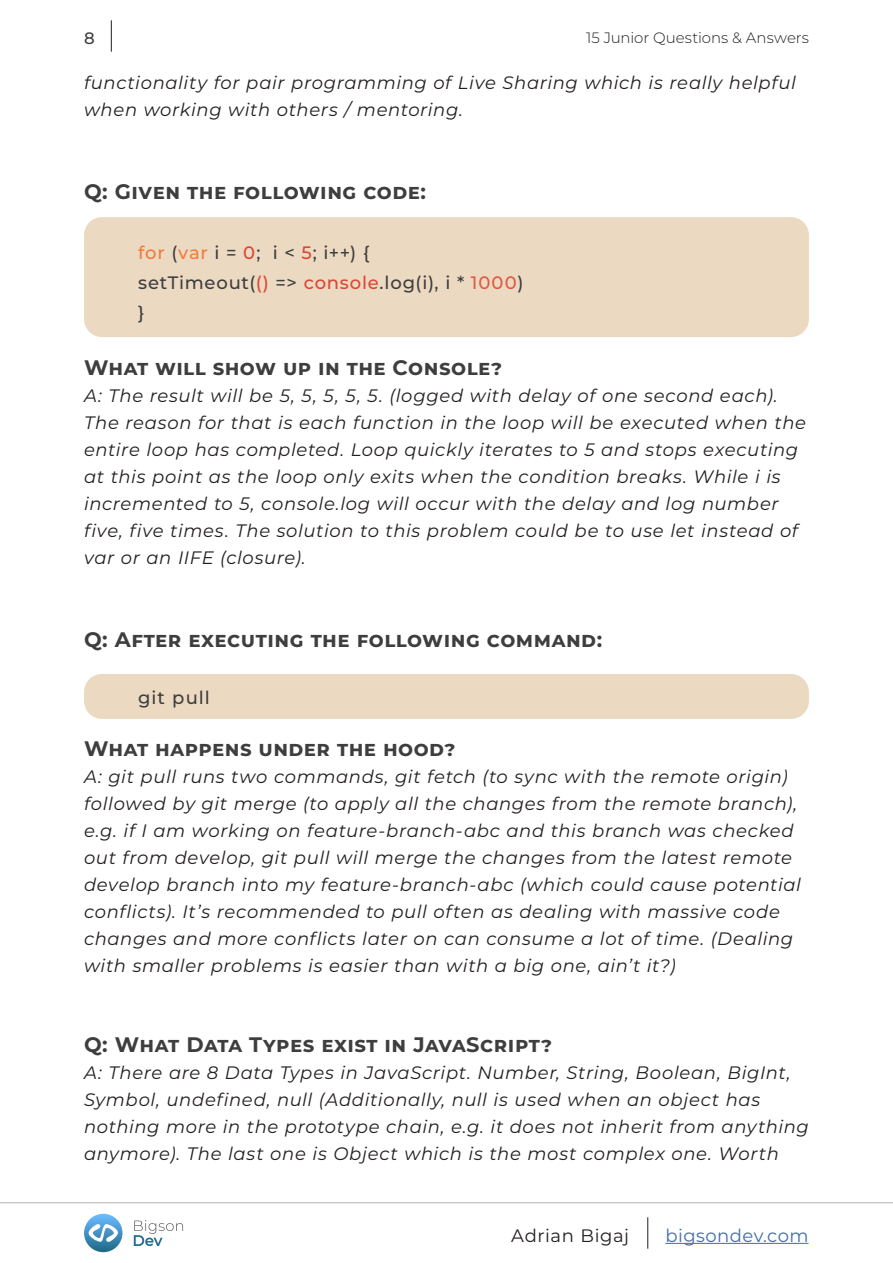
<style>
.page{position:relative;width:893px;height:1263px;background:#fff}
.page>*{position:absolute;margin:0;border:0;box-sizing:border-box;transform-origin:0 0}
.pytanie_spis{font:700 21px "Montserrat";letter-spacing:.025em;color:#3e3e3f}
.tytuł_pytania{font:700 21px "Montserrat";letter-spacing:.02em;color:#3e3e3f}
.bez_dzielenia{font:italic 18px/27px "Montserrat";letter-spacing:.035em;color:#231f20}
.bez_dzielenia-2{font:500 18px "Montserrat";letter-spacing:.045em;color:#3e3e3f}
.t1{font:18px "Montserrat";letter-spacing:.025em;color:#436da8}
.t2{font:18px "Montserrat";letter-spacing:.035em;color:#231f20}
.t3{font:500 16.5px "Montserrat";color:#3e3e3f}
.t4{font:300 15px "Montserrat";letter-spacing:-.005em;color:#231f20}
.s1{color:#f37b3a}
.s2{color:#db4635}
.s3{color:#df5a43}
</style>
<div class="page">
<div style="left:84px;top:1214px;width:38px;height:38px;background:linear-gradient(to bottom,#6ebdff,#216c8b);border-radius:19px"></div>
<svg style="left:89px;top:1224px;width:29px;height:18px"></svg>
<svg style="left:134px;top:1220px;width:49px;height:26px"></svg>
<hr style="left:665px;top:1243px;width:143px;height:1px;background:#436da8">
<hr style="left:0;top:1203px;width:892px;height:1px;background:#aeb3b2">
<hr style="left:111px;top:20px;width:1px;height:32px;background:#231f20">
<hr style="left:647px;top:1217px;width:1px;height:32px;background:#231f20">
<div style="left:84px;top:217px;width:724px;height:120px;background:#ecd9c2;border-radius:18px"></div>
<div style="left:84px;top:674px;width:724px;height:45px;background:#ecd9c2;border-radius:18px"></div>
<p class="t3" style="left:84px;top:27px;width:12px">8</p>
<p class="t4" style="left:586px;top:27px;width:224px">15 Junior Questions &amp; Answers</p>
<p class="bez_dzielenia" style="left:84px;top:69px;width:713px">functionality for pair programming of Live Sharing which is really helpful when working with others / mentoring.</p>
<p class="pytanie_spis" style="left:84px;top:176px;width:343px">Q: Given the following code:</p>
<p class="bez_dzielenia-2" style="left:138px;top:240px;width:233px"><span class="s1">for</span> (<span class="s1">var</span> i = <span class="s2">0</span>; i &lt; <span class="s2">5</span>; i++) {</p>
<p class="bez_dzielenia-2" style="left:138px;top:270px;width:387px">setTimeout(<span class="s2">()</span> =&gt; <span class="s2">console</span>.log(i), i * <span class="s3">1000</span>)</p>
<p class="bez_dzielenia-2" style="left:138px;top:300px;width:8px">}</p>
<p class="tytuł_pytania" style="left:84px;top:353px;width:420px">What will show up in the Console?</p>
<p class="bez_dzielenia" style="left:84px;top:382px;width:723px">A: The result will be 5, 5, 5, 5, 5. (logged with delay of one second each).<br>The reason for that is each function in the loop will be executed when the entire loop has completed. Loop quickly iterates to 5 and stops executing at this point as the loop only exits when the condition breaks. While i is incremented to 5, console.log will occur with the delay and log number five, five times. The solution to this problem could be to use let instead of var or an IIFE (closure).</p>
<p class="pytanie_spis" style="left:84px;top:625px;width:519px">Q: After executing the following command:</p>
<p class="bez_dzielenia-2" style="left:138px;top:685px;width:73px">git pull</p>
<p class="tytuł_pytania" style="left:84px;top:734px;width:373px">What happens under the hood?</p>
<p class="bez_dzielenia" style="left:84px;top:763px;width:718px">A: git pull runs two commands, git fetch (to sync with the remote origin) followed by git merge (to apply all the changes from the remote branch), e.g. if I am working on feature-branch-abc and this branch was checked out from develop, git pull will merge the changes from the latest remote develop branch into my feature-branch-abc (which could cause potential conflicts). It’s recommended to pull often as dealing with massive code changes and more conflicts later on can consume a lot of time. (Dealing with smaller problems is easier than with a big one, ain’t it?)</p>
<p class="pytanie_spis" style="left:84px;top:1029px;width:470px">Q: What Data Types exist in JavaScript?</p>
<p class="bez_dzielenia" style="left:84px;top:1058px;width:726px">A: There are 8 Data Types in JavaScript. Number, String, Boolean, BigInt, Symbol, undefined, null (Additionally, null is used when an object has nothing more in the prototype chain, e.g. it does not inherit from anything anymore). The last one is Object which is the most complex one. Worth</p>
<p class="t2" style="left:511px;top:1223px;width:120px">Adrian Bigaj</p>
<p class="t1" style="left:665px;top:1223px;width:145px">bigsondev.com</p>
</div>
